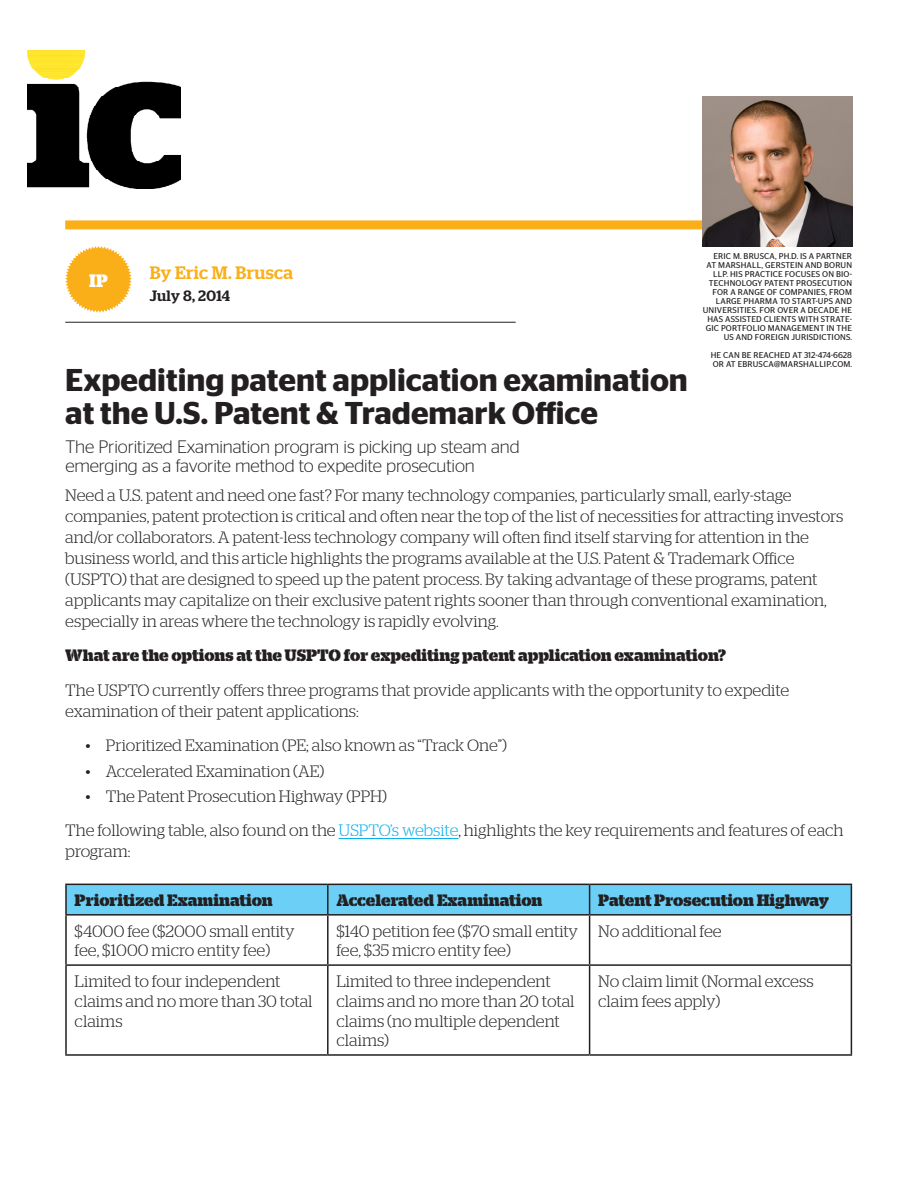
<style>
.page{position:relative;width:918px;height:1188px;background:#fff}
.page>*{position:absolute;margin:0;border:0;box-sizing:border-box;transform-origin:0 0}
.Views_column_title{font:600 31.5px/33px "Stag Sans";color:#231f20}
.Views_column_title-2{font:300 18px/19.5px "Stag Sans";letter-spacing:-.005em;color:#231f20}
.Views_Feature_byline{font:500 18px "Stag";letter-spacing:.02em;color:#faaf18}
.Section_name_medalli{font:700 18px "Stag Stencil";color:#fff}
.Paragraph_text{font:300 16.5px/21px "Stag Stencil";letter-spacing:-.005em;color:#231f20}
.Subhead{font:700 16.5px "Stag Stencil";letter-spacing:-.005em;color:#231f20}
.Views_Feature_byline-2{font:500 15px "Stag";letter-spacing:.01em;color:#231f20}
.Bio{font:8.4px/9px "Stag Sans";letter-spacing:.02em;color:#231f20;text-align:right}
.s1{color:#00aeef}
</style>
<div class="page">
<svg style="left:65px;top:246px;width:67px;height:67px"></svg>
<hr style="left:65px;top:322px;width:451px;height:1px;background:#231f20">
<div style="left:65px;top:220px;width:788px;height:9px;background:#faaf18"></div>
<img style="left:27px;top:51px;width:153px;height:138px">
<img style="left:703px;top:96px;width:150px;height:150px">
<hr style="left:339px;top:838px;width:119px;height:1px;background:#00aeef">
<hr style="left:65px;top:884px;width:263px;height:1px;background:#231f20">
<hr style="left:65px;top:885px;width:2px;height:29px;background:#231f20">
<svg style="left:66px;top:884px;width:786px;height:30px;background:#67c7ec"></svg>
<hr style="left:65px;top:914px;width:263px;height:2px;background:#231f20">
<hr style="left:65px;top:916px;width:2px;height:48px;background:#231f20">
<hr style="left:328px;top:914px;width:262px;height:2px;background:#231f20">
<hr style="left:327px;top:916px;width:2px;height:48px;background:#231f20">
<hr style="left:590px;top:914px;width:262px;height:2px;background:#231f20">
<hr style="left:589px;top:916px;width:1px;height:48px;background:#231f20">
<hr style="left:851px;top:916px;width:1px;height:48px;background:#231f20">
<hr style="left:65px;top:964px;width:263px;height:2px;background:#231f20">
<hr style="left:65px;top:966px;width:2px;height:88px;background:#231f20">
<hr style="left:328px;top:964px;width:262px;height:2px;background:#231f20">
<hr style="left:327px;top:966px;width:2px;height:88px;background:#231f20">
<hr style="left:590px;top:964px;width:262px;height:2px;background:#231f20">
<hr style="left:589px;top:966px;width:1px;height:88px;background:#231f20">
<hr style="left:851px;top:966px;width:1px;height:88px;background:#231f20">
<hr style="left:65px;top:1054px;width:263px;height:2px;background:#231f20">
<hr style="left:328px;top:1054px;width:262px;height:2px;background:#231f20">
<hr style="left:590px;top:1054px;width:262px;height:2px;background:#231f20">
<p class="Section_name_medalli" style="left:89px;top:270px;width:20px">IP</p>
<p class="Views_Feature_byline" style="left:150px;top:262px;width:145px">By Eric M. Brusca</p>
<p class="Views_Feature_byline-2" style="left:150px;top:287px;width:82px">July 8, 2014</p>
<p class="Views_column_title" style="left:65px;top:364px;width:624px">Expediting patent application examination at the U.S. Patent &amp; Trademark Office</p>
<p class="Views_column_title-2" style="left:65px;top:436px;width:456px">The Prioritized Examination program is picking up steam and emerging as a favorite method to expedite prosecution</p>
<p class="Bio" style="left:703px;top:251px;width:151px">ERIC M. BRUSCA, PH.D. IS A PARTNER<br>AT MARSHALL, GERSTEIN AND BORUN<br>LLP. HIS PRACTICE FOCUSES ON BIO-<br>TECHNOLOGY PATENT PROSECUTION<br>FOR A RANGE OF COMPANIES, FROM<br>LARGE PHARMA TO START-UPS AND<br>UNIVERSITIES. FOR OVER A DECADE HE<br>HAS ASSISTED CLIENTS WITH STRATE-<br>GIC PORTFOLIO MANAGEMENT IN THE<br>US AND FOREIGN JURISDICTIONS.</p>
<p class="Bio" style="left:711px;top:350px;width:143px;text-align:left">HE CAN BE REACHED AT 312-474-6628<br>OR AT EBRUSCA@MARSHALLIP.COM.</p>
<p class="Paragraph_text" style="left:65px;top:484px;width:780px">Need a U.S. patent and need one fast? For many technology companies, particularly small, early-stage companies, patent protection is critical and often near the top of the list of necessities for attracting investors and/or collaborators. A patent-less technology company will often find itself starving for attention in the business world, and this article highlights the programs available at the U.S. Patent &amp; Trademark Office (USPTO) that are designed to speed up the patent process. By taking advantage of these programs, patent applicants may capitalize on their exclusive patent rights sooner than through conventional examination, especially in areas where the technology is rapidly evolving.</p>
<p class="Subhead" style="left:65px;top:646px;width:663px">What are the options at the USPTO for expediting patent application examination?</p>
<p class="Paragraph_text" style="left:65px;top:679px;width:726px">The USPTO currently offers three programs that provide applicants with the opportunity to expedite examination of their patent applications:</p>
<p class="Paragraph_text" style="left:86px;top:735px;width:423px">• Prioritized Examination (PE; also known as “Track One”)</p>
<p class="Paragraph_text" style="left:86px;top:760px;width:240px">• Accelerated Examination (AE)</p>
<p class="Paragraph_text" style="left:86px;top:785px;width:303px">• The Patent Prosecution Highway (PPH)</p>
<p class="Paragraph_text" style="left:65px;top:820px;width:780px">The following table, also found on the <span class="s1">USPTO’s website</span>, highlights the key requirements and features of each program:</p>
<p class="Subhead" style="left:75px;top:891px;width:200px">Prioritized Examination</p>
<p class="Subhead" style="left:336px;top:891px;width:208px">Accelerated Examination</p>
<p class="Subhead" style="left:598px;top:891px;width:233px">Patent Prosecution Highway</p>
<p class="Paragraph_text" style="left:75px;top:921px;width:222px;line-height:19.8px">$4000 fee ($2000 small entity fee, $1000 micro entity fee)</p>
<p class="Paragraph_text" style="left:336px;top:921px;width:243px;line-height:19.8px">$140 petition fee ($70 small entity fee, $35 micro entity fee)</p>
<p class="Paragraph_text" style="left:598px;top:920px;width:125px">No additional fee</p>
<p class="Paragraph_text" style="left:75px;top:971px;width:240px;line-height:19.8px">Limited to four independent claims and no more than 30 total claims</p>
<p class="Paragraph_text" style="left:336px;top:971px;width:240px;line-height:19.8px">Limited to three independent claims and no more than 20 total claims (no multiple dependent claims)</p>
<p class="Paragraph_text" style="left:598px;top:971px;width:217px;line-height:19.8px">No claim limit (Normal excess claim fees apply)</p>
</div>
